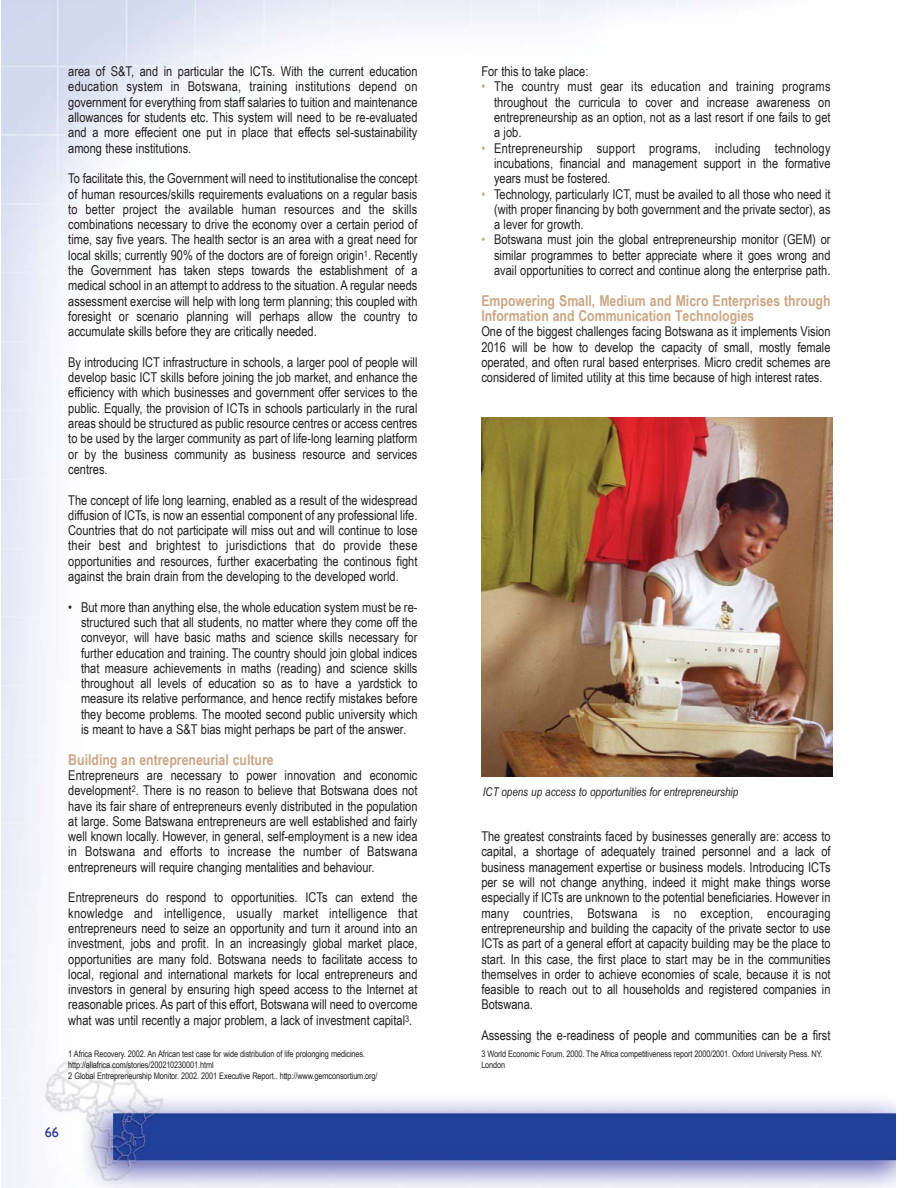
<style>
.page{position:relative;width:918px;height:1188px;background:#fff}
.page>*{position:absolute;margin:0;border:0;box-sizing:border-box;transform-origin:0 0}
.t1{font:700 15px/15.3px "Arial Narrow";color:#cda684}
.t2{font:14.25px "Gill Sans";color:#2a3795}
.t3{font:13.5px/15.3px "Arial Narrow";color:#231f20;text-align:justify}
.t4{font:italic 12px "Arial Narrow";color:#231f20}
.t5{font:9px/10.8px "Arial Narrow";letter-spacing:-.015em;color:#231f20}
.s1{color:#cda684}
</style>
<div class="page">
<img style="left:2px;top:0;width:894px;height:1188px">
<img style="left:481px;top:418px;width:351px;height:358px">
<div style="left:481px;top:786px;width:351px;height:28px;background:#fff"></div>
<p class="t3" style="left:68px;top:64px;width:351px">area of S&amp;T, and in particular the ICTs. With the current education education system in Botswana, training institutions depend on government for everything from staff salaries to tuition and maintenance allowances for students etc. This system will need to be re-evaluated and a more effecient one put in place that effects sel-sustainability among these institutions.</p>
<p class="t3" style="left:68px;top:171px;width:351px">To facilitate this, the Government will need to institutionalise the concept of human resources/skills requirements evaluations on a regular basis to better project the available human resources and the skills combinations necessary to drive the economy over a certain period of time, say five years. The health sector is an area with a great need for local skills; currently 90% of the doctors are of foreign origin<sup>1</sup>. Recently the Government has taken steps towards the establishment of a medical school in an attempt to address to the situation. A regular needs assessment exercise will help with long term planning; this coupled with foresight or scenario planning will perhaps allow the country to accumulate skills before they are critically needed.</p>
<p class="t3" style="left:68px;top:354px;width:351px">By introducing ICT infrastructure in schools, a larger pool of people will develop basic ICT skills before joining the job market, and enhance the efficiency with which businesses and government offer services to the public. Equally, the provision of ICTs in schools particularly in the rural areas should be structured as public resource centres or access centres to be used by the larger community as part of life-long learning platform or by the business community as business resource and services centres.</p>
<p class="t3" style="left:68px;top:492px;width:351px">The concept of life long learning, enabled as a result of the widespread diffusion of ICTs, is now an essential component of any professional life.<br>Countries that do not participate will miss out and will continue to lose their best and brightest to jurisdictions that do provide these opportunities and resources, further exacerbating the continous fight against the brain drain from the developing to the developed world.</p>
<p class="t3" style="left:81px;top:599px;width:338px;text-indent:-13px">• But more than anything else, the whole education system must be re&shy;structured such that all students, no matter where they come off the conveyor, will have basic maths and science skills necessary for further education and training. The country should join global indices that measure achievements in maths (reading) and science skills throughout all levels of education so as to have a yardstick to measure its relative performance, and hence rectify mistakes before they become problems. The mooted second public university which is meant to have a S&amp;T bias might perhaps be part of the answer.</p>
<p class="t1" style="left:68px;top:752px;width:207px">Building an entrepreneurial culture</p>
<p class="t3" style="left:68px;top:767px;width:351px">Entrepreneurs are necessary to power innovation and economic development<sup>2</sup>. There is no reason to believe that Botswana does not have its fair share of entrepreneurs evenly distributed in the population at large. Some Batswana entrepreneurs are well established and fairly well known locally. However, in general, self-employment is a new idea in Botswana and efforts to increase the number of Batswana entrepreneurs will require changing mentalities and behaviour.</p>
<p class="t3" style="left:68px;top:890px;width:351px">Entrepreneurs do respond to opportunities. ICTs can extend the knowledge and intelligence, usually market intelligence that entrepreneurs need to seize an opportunity and turn it around into an investment, jobs and profit. In an increasingly global market place, opportunities are many fold. Botswana needs to facilitate access to local, regional and international markets for local entrepreneurs and investors in general by ensuring high speed access to the Internet at reasonable prices. As part of this effort, Botswana will need to overcome what was until recently a major problem, a lack of investment capital<sup>3</sup>.</p>
<p class="t3" style="left:481px;top:64px;width:109px">For this to take place:</p>
<p class="t3" style="left:494px;top:79px;width:338px;text-indent:-13px"><span class="s1">•</span> The country must gear its education and training programs throughout the curricula to cover and increase awareness on entrepreneurship as an option, not as a last resort if one fails to get a job.</p>
<p class="t3" style="left:494px;top:140px;width:338px;text-indent:-13px"><span class="s1">•</span> Entrepreneurship support programs, including technology incubations, financial and management support in the formative years must be fostered.</p>
<p class="t3" style="left:494px;top:186px;width:338px;text-indent:-13px"><span class="s1">•</span> Technology, particularly ICT, must be availed to all those who need it (with proper financing by both government and the private sector), as a lever for growth.</p>
<p class="t3" style="left:494px;top:232px;width:338px;text-indent:-13px"><span class="s1">•</span> Botswana must join the global entrepreneurship monitor (GEM) or similar programmes to better appreciate where it goes wrong and avail opportunities to correct and continue along the enterprise path.</p>
<p class="t1" style="left:481px;top:293px;width:351px">Empowering Small, Medium and Micro Enterprises through<br>Information and Communication Technologies</p>
<p class="t3" style="left:481px;top:324px;width:351px">One of the biggest challenges facing Botswana as it implements Vision 2016 will be how to develop the capacity of small, mostly female operated, and often rural based enterprises. Micro credit schemes are considered of limited utility at this time because of high interest rates.</p>
<p class="t4" style="left:483px;top:785px;width:257px">ICT opens up access to opportunities for entrepreneurship</p>
<p class="t3" style="left:481px;top:829px;width:351px">The greatest constraints faced by businesses generally are: access to capital, a shortage of adequately trained personnel and a lack of business management expertise or business models. Introducing ICTs per se will not change anything, indeed it might make things worse especially if ICTs are unknown to the potential beneficiaries. However in many countries, Botswana is no exception, encouraging entrepreneurship and building the capacity of the private sector to use ICTs as part of a general effort at capacity building may be the place to start. In this case, the first place to start may be in the communities themselves in order to achieve economies of scale, because it is not feasible to reach out to all households and registered companies in Botswana.</p>
<p class="t3" style="left:481px;top:1028px;width:351px">Assessing the e-readiness of people and communities can be a first</p>
<p class="t5" style="left:68px;top:1048px;width:311px">1 Africa Recovery. 2002. An African test case for wide distribution of life prolonging medicines. http://allafrica.com/stories/200210230001.html<br>2 Global Entrepreneurship Monitor. 2002. 2001 Executive Report.. http://www.gemconsortium.org/</p>
<p class="t5" style="left:481px;top:1048px;width:343px">3 World Economic Forum. 2000. The Africa competitiveness report 2000/2001. Oxford University Press. NY.<br>London</p>
<p class="t2" style="left:45px;top:1124px;width:16px">66</p>
</div>
